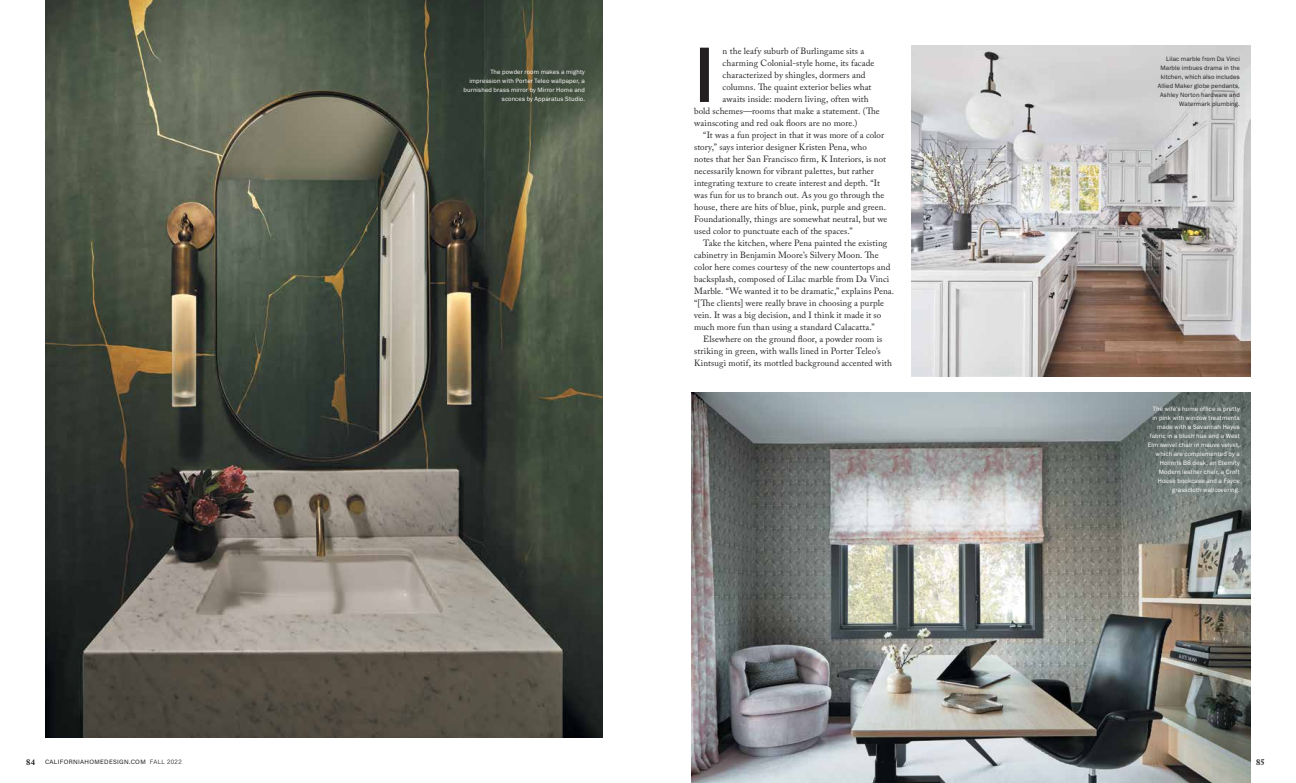
<style>
.page{position:relative;width:1296px;height:783px;background:#fff}
.page>*{position:absolute;margin:0;border:0;box-sizing:border-box;transform-origin:0 0}
.t1{font:77.8px "Sage";color:#231f20}
.t2{font:9px "Adobe Caslon Pro";letter-spacing:.01em;color:#231f20}
.t3{font:700 8.5px "Adobe Caslon Pro";color:#231f20}
.t4{font:6.5px/9px "Franklin Gothic URW Boo";letter-spacing:.015em;color:#fff;text-align:right}
.t5{font:6.5px/9px "Franklin Gothic URW Boo";letter-spacing:.015em;color:#231f20;text-align:right}
.t6{font:6.2px "Acumin Variable Concept";letter-spacing:.05em;color:#231f20}
.s1{font-family:"Adobe Caslon Pro";font-weight:700;font-size:8.5px}
</style>
<div class="page">
<img style="left:45px;top:0;width:558px;height:738px">
<img style="left:912px;top:45px;width:339px;height:332px">
<img style="left:691px;top:392px;width:560px;height:391px">
<p class="t4" style="left:464px;top:68px;width:123px">The powder room makes a mighty impression with Porter Teleo wallpaper, a burnished brass mirror by Mirror Home and sconces by Apparatus Studio.</p>
<h1 class="t1" style="left:694px;top:25px;width:22px">I</h1>
<p class="t2" style="left:723px;top:46px;width:143px">n the leafy suburb of Burlingame sits a</p>
<p class="t2" style="left:723px;top:58px;width:153px">charming Colonial-style home, its facade</p>
<p class="t2" style="left:723px;top:70px;width:144px">characterized by shingles, dormers and</p>
<p class="t2" style="left:723px;top:82px;width:150px">columns. The quaint exterior belies what</p>
<p class="t2" style="left:723px;top:93px;width:148px">awaits inside: modern living, often with</p>
<p class="t2" style="left:694px;top:105px;width:187px">bold schemes—rooms that make a statement. (The</p>
<p class="t2" style="left:694px;top:117px;width:165px">wainscoting and red oak floors are no more.)</p>
<p class="t2" style="left:703px;top:129px;width:182px">“It was a fun project in that it was more of a color</p>
<p class="t2" style="left:694px;top:141px;width:174px">story,” says interior designer Kristen Pena, who</p>
<p class="t2" style="left:694px;top:153px;width:193px">notes that her San Francisco firm, K Interiors, is not</p>
<p class="t2" style="left:694px;top:165px;width:181px">necessarily known for vibrant palettes, but rather</p>
<p class="t2" style="left:694px;top:177px;width:187px">integrating texture to create interest and depth. “It</p>
<p class="t2" style="left:694px;top:189px;width:192px">was fun for us to branch out. As you go through the</p>
<p class="t2" style="left:694px;top:201px;width:193px">house, there are hits of blue, pink, purple and green.</p>
<p class="t2" style="left:694px;top:213px;width:195px">Foundationally, things are somewhat neutral, but we</p>
<p class="t2" style="left:694px;top:225px;width:160px">used color to punctuate each of the spaces.”</p>
<p class="t2" style="left:703px;top:237px;width:186px">Take the kitchen, where Pena painted the existing</p>
<p class="t2" style="left:694px;top:249px;width:186px">cabinetry in Benjamin Moore’s Silvery Moon. The</p>
<p class="t2" style="left:694px;top:261px;width:198px">color here comes courtesy of the new countertops and</p>
<p class="t2" style="left:694px;top:273px;width:197px">backsplash, composed of Lilac marble from Da Vinci</p>
<p class="t2" style="left:694px;top:285px;width:202px">Marble. “We wanted it to be dramatic,” explains Pena.</p>
<p class="t2" style="left:694px;top:297px;width:191px">“[The clients] were really brave in choosing a purple</p>
<p class="t2" style="left:694px;top:309px;width:189px">vein. It was a big decision, and I think it made it so</p>
<p class="t2" style="left:694px;top:321px;width:182px">much more fun than using a standard Calacatta.”</p>
<p class="t2" style="left:703px;top:333px;width:181px">Elsewhere on the ground floor, a powder room is</p>
<p class="t2" style="left:694px;top:345px;width:188px">striking in green, with walls lined in Porter Teleo’s</p>
<p class="t2" style="left:694px;top:357px;width:199px">Kintsugi motif, its mottled background accented with</p>
<p class="t5" style="left:1158px;top:54px;width:84px">Lilac marble from Da Vinci<br>Marble imbues drama in the kitchen, which also includes<br>Allied Maker globe pendants,<br>Ashley Norton hardware and<br>Watermark plumbing.</p>
<p class="t4" style="left:1148px;top:405px;width:93px">The wife’s home office is pretty in pink with window treatments made with a Savannah Hayes fabric in a blush hue and a West<br>Elm swivel chair in mauve velvet, which are complemented by a<br>Holmris B8 desk, an Eternity<br>Modern leather chair, a Croft<br>House bookcase and a Fayce grasscloth wallcovering.</p>
<p class="t6" style="left:26px;top:758px;width:157px"><span class="s1">84</span> CALIFORNIAHOMEDESIGN.COM FALL 2022</p>
<p class="t3" style="left:1256px;top:757px;width:10px">85</p>
</div>
